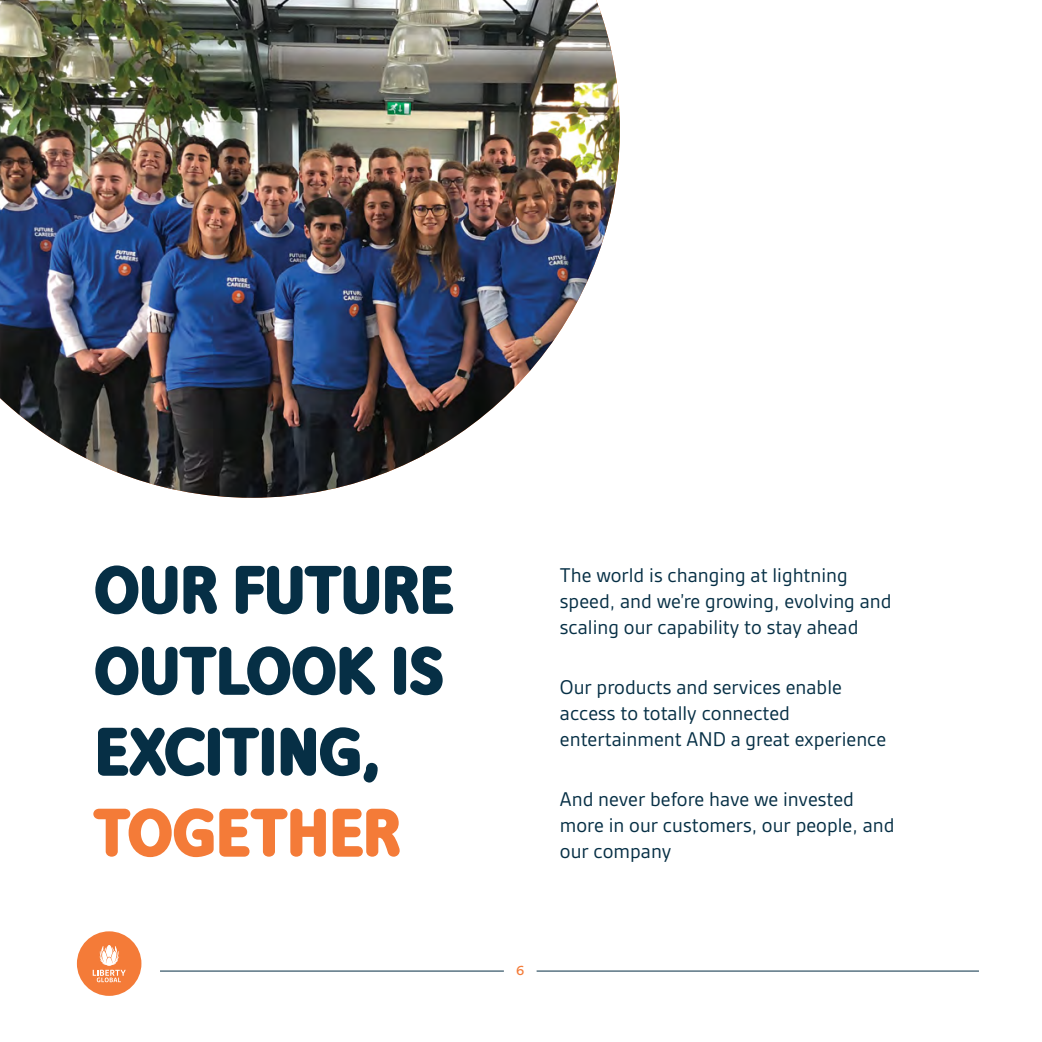
<style>
.page{position:relative;width:1042px;height:1042px;background:#fff}
.page>*{position:absolute;margin:0;border:0;box-sizing:border-box;transform-origin:0 0}
.t1{font:900 74.38px/80.9px "Bloom Speak Title";letter-spacing:-.01em;color:#062f45}
.t2{font:900 74.38px "Bloom Speak Title";letter-spacing:-.005em;color:#f47b38}
.t3{font:21.35px/25.7px "Gesta";color:#062f45}
.t4{font:14px "VM Circular Chat";color:#f47b38}
</style>
<div class="page">
<img style="left:0;top:0;width:620px;height:498px">
<hr style="left:1041px;top:0;width:1px;height:1042px;background:#e6e7e8">
<hr style="left:160px;top:971px;width:819px;height:1px;background:#062f45">
<div style="left:77px;top:931px;width:64px;height:65px;background:#f47b38;border-radius:50%"></div>
<svg style="left:93px;top:945px;width:33px;height:37px"></svg>
<div style="left:504px;top:954px;width:32px;height:33px;background:#fff;border-radius:50%"></div>
<h1 class="t1" style="left:94px;top:549px;width:362px">OUR FUTURE<br>OUTLOOK IS<br>EXCITING,</h1>
<h1 class="t2" style="left:94px;top:790px;width:308px">TOGETHER</h1>
<p class="t3" style="left:560px;top:562px;width:333px">The world is changing at lightning speed, and we’re growing, evolving and scaling our capability to stay ahead</p>
<p class="t3" style="left:560px;top:674px;width:328px">Our products and services enable access to totally connected entertainment AND a great experience</p>
<p class="t3" style="left:560px;top:786px;width:336px">And never before have we invested more in our customers, our people, and our company</p>
<p class="t4" style="left:516px;top:961px;width:10px">6</p>
</div>
